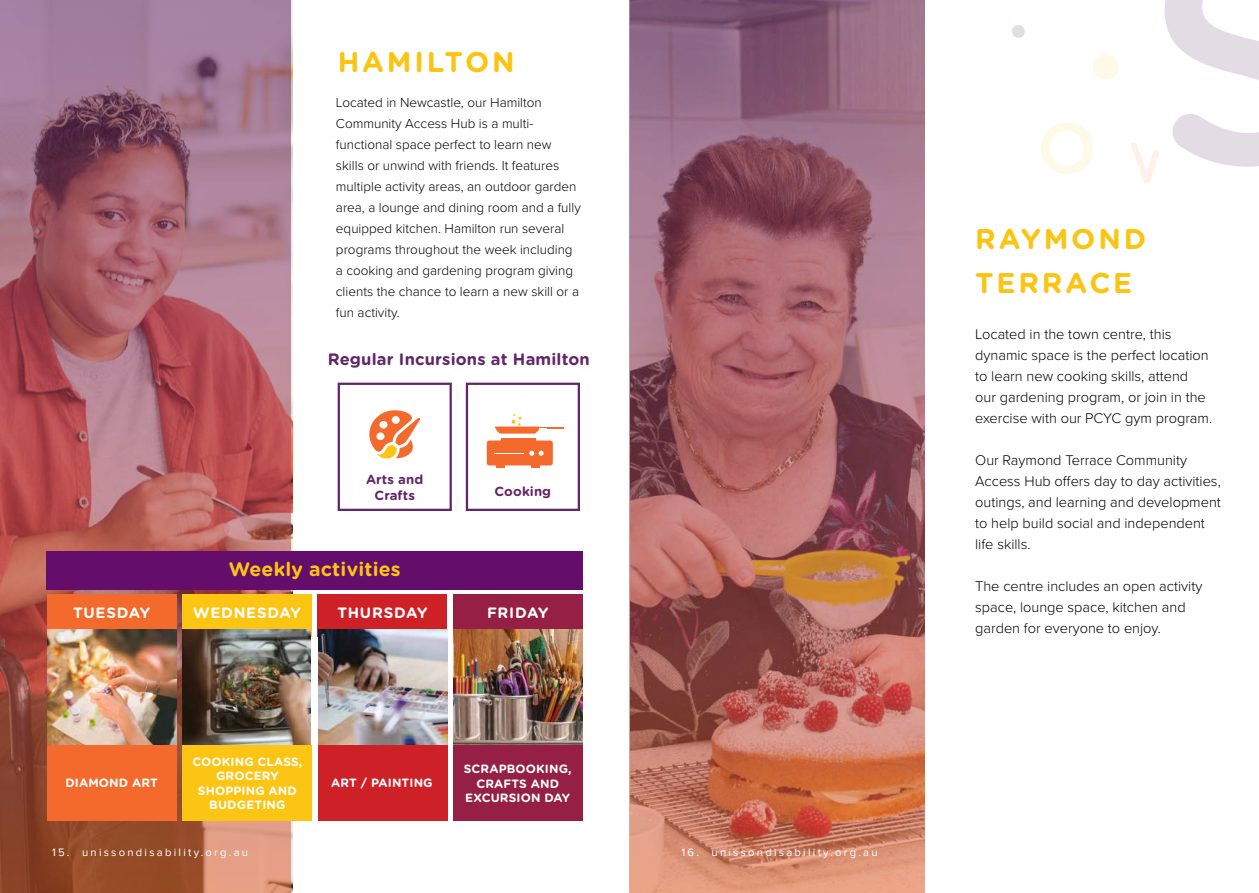
<style>
.page{position:relative;width:1259px;height:893px;background:#fff}
.page>*{position:absolute;margin:0;border:0;box-sizing:border-box;transform-origin:0 0}
.t1{font:700 28.5px/43.5px "Gotham Rounded";letter-spacing:.1em;color:#fcc412}
.t2{font:700 19.5px "Gotham Rounded";letter-spacing:.01em;color:#fcc412}
.t3{font:700 16.5px "Gotham Rounded";letter-spacing:.01em;color:#63246a}
.t4{font:700 15px "Gotham Rounded";letter-spacing:.05em;color:#fff}
.t5{font:300 14.55px/21px "Proxima Nova";color:#000}
.t6{font:300 13.5px/21px "Proxima Nova";color:#000}
.t7{font:700 13.2px/15.8px "Gotham Rounded";letter-spacing:.01em;color:#63246a;text-align:center}
.t8{font:700 12px/14.4px "Gotham Rounded";letter-spacing:.01em;color:#fff;text-align:center}
.t9{font:11.25px "Proxima Nova";letter-spacing:.2em;color:#fff}
</style>
<div class="page">
<svg style="left:0;top:0;width:291px;height:893px;background:#a7646b"></svg>
<div style="left:47px;top:594px;width:130px;height:43px;background:#f36a2c"></div>
<div style="left:182px;top:594px;width:130px;height:43px;background:#fcc413"></div>
<div style="left:317px;top:594px;width:130px;height:43px;background:#ce2027"></div>
<div style="left:453px;top:594px;width:130px;height:43px;background:#951f45"></div>
<img style="left:48px;top:630px;width:129px;height:115px">
<div style="left:48px;top:745px;width:129px;height:76px;background:#f36a2c"></div>
<img style="left:183px;top:630px;width:128px;height:115px">
<div style="left:183px;top:745px;width:129px;height:76px;background:#fcc413"></div>
<img style="left:318px;top:630px;width:129px;height:115px">
<div style="left:318px;top:745px;width:129px;height:76px;background:#ce2027"></div>
<img style="left:453px;top:630px;width:130px;height:115px">
<div style="left:453px;top:745px;width:130px;height:76px;background:#951f45"></div>
<div style="left:338px;top:383px;width:114px;height:128px;border:2px solid #63246a"></div>
<div style="left:466px;top:383px;width:114px;height:128px;border:2px solid #63246a"></div>
<svg style="left:369px;top:410px;width:51px;height:48px"></svg>
<div style="left:487px;top:441px;width:66px;height:24px;background:#f36a2c;border-radius:3px"></div>
<svg style="left:496px;top:465px;width:8px;height:3px"></svg>
<svg style="left:531px;top:465px;width:8px;height:3px"></svg>
<div style="left:501px;top:438px;width:35px;height:5px;background:#f36a2c"></div>
<svg style="left:495px;top:451px;width:48px;height:5px"></svg>
<svg style="left:495px;top:414px;width:69px;height:20px"></svg>
<div style="left:47px;top:551px;width:536px;height:38px;background:#650d6b"></div>
<img style="left:629px;top:0;width:295px;height:893px">
<svg style="left:1041px;top:123px;width:52px;height:51px"></svg>
<svg style="left:1130px;top:0;width:129px;height:183px"></svg>
<svg style="left:1093px;top:54px;width:26px;height:26px"></svg>
<div style="left:1012px;top:25px;width:12px;height:13px;background:#e4dce5;border-radius:6px"></div>
<h1 class="t1" style="left:338px;top:39px;width:178px">HAMILTON</h1>
<p class="t6" style="left:336px;top:91px;width:246px">Located in Newcastle, our Hamilton Community Access Hub is a multi&shy;functional space perfect to learn new skills or unwind with friends. It features multiple activity areas, an outdoor garden area, a lounge and dining room and a fully equipped kitchen. Hamilton run several programs throughout the week including a cooking and gardening program giving clients the chance to learn a new skill or a fun activity.</p>
<p class="t3" style="left:328px;top:347px;width:264px">Regular Incursions at Hamilton</p>
<p class="t7" style="left:366px;top:471px;width:59px">Arts and<br>Crafts</p>
<p class="t7" style="left:494px;top:483px;width:58px">Cooking</p>
<h2 class="t2" style="left:229px;top:555px;width:173px">Weekly activities</h2>
<p class="t4" style="left:73px;top:601px;width:79px">TUESDAY</p>
<p class="t4" style="left:193px;top:601px;width:109px">WEDNESDAY</p>
<p class="t4" style="left:337px;top:601px;width:92px">THURSDAY</p>
<p class="t4" style="left:487px;top:601px;width:63px">FRIDAY</p>
<p class="t8" style="left:65px;top:775px;width:94px">DIAMOND ART</p>
<p class="t8" style="left:193px;top:754px;width:111px">COOKING CLASS,<br>GROCERY<br>SHOPPING AND<br>BUDGETING</p>
<p class="t9" style="left:52px;top:846px;width:198px">15. unissondisability.org.au</p>
<p class="t8" style="left:331px;top:775px;width:103px">ART / PAINTING</p>
<p class="t8" style="left:464px;top:761px;width:109px">SCRAPBOOKING,<br>CRAFTS AND<br>EXCURSION DAY</p>
<p class="t9" style="left:681px;top:846px;width:198px">16. unissondisability.org.au</p>
<h1 class="t1" style="left:975px;top:216px;width:172px">RAYMOND<br>TERRACE</h1>
<p class="t5" style="left:975px;top:323px;width:238px">Located in the town centre, this dynamic space is the perfect location to learn new cooking skills, attend our gardening program, or join in the exercise with our PCYC gym program.</p>
<p class="t5" style="left:975px;top:449px;width:247px">Our Raymond Terrace Community<br>Access Hub offers day to day activities, outings, and learning and development to help build social and independent life skills.</p>
<p class="t5" style="left:975px;top:575px;width:229px">The centre includes an open activity space, lounge space, kitchen and garden for everyone to enjoy.</p>
</div>
